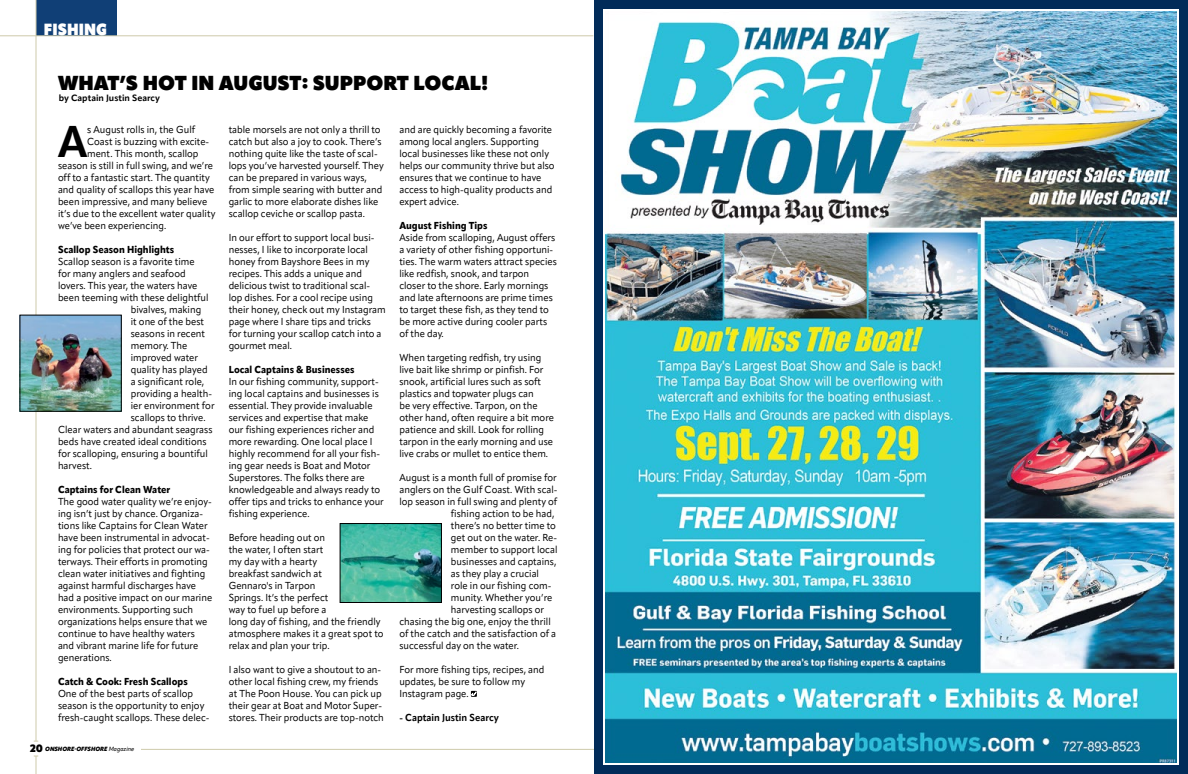
<style>
.page{position:relative;width:1188px;height:774px;background:#fff}
.page>*{position:absolute;margin:0;border:0;box-sizing:border-box;transform-origin:0 0}
.t1{font:700 43.9px "Apparat";color:#000;scale:.95 1}
.t2{font:800 20px "Apparat";color:#000}
.t3{font:800 16px "Apparat";color:#fff;scale:.95 1}
.t4{font:10px/12px "Apparat";color:#000;scale:.95 1}
.t5{font:800 10px "Apparat";color:#000;scale:.95 1}
.t6{font:700 10px "Apparat";color:#000;scale:.95 1}
.t7{font:700 9px "Apparat";color:#000}
.t8{font:italic 900 6px "Apparat";color:#000;scale:.95 1}
.s1{font-style:normal;font-size:10.5px}
.s2{font-weight:500}
</style>
<div class="page">
<svg style="left:594px;top:0;width:594px;height:774px;background:#163e68"></svg>
<img style="left:606px;top:12px;width:570px;height:750px">
<div style="left:36px;top:0;width:81px;height:36px;background:#103f76"></div>
<hr style="left:0;top:35px;width:593px;height:1px;background:#cecaaa">
<hr style="left:36px;top:0;width:1px;height:741px;background:#cecaaa">
<svg style="left:471px;top:691px;width:6px;height:6px"></svg>
<svg style="left:34px;top:756px;width:4px;height:18px"></svg>
<hr style="left:141px;top:749px;width:453px;height:1px;background:#cecaaa">
<img style="left:342px;top:525px;width:98px;height:76px">
<div style="left:340px;top:523px;width:102px;height:80px;border:1px solid #000"></div>
<img style="left:21px;top:317px;width:99px;height:93px">
<div style="left:19px;top:315px;width:103px;height:97px;border:1px solid #000"></div>
<h3 class="t3" style="left:44px;top:20px;width:68px">FISHING</h3>
<h2 class="t2" style="left:58px;top:70px;width:432px">WHAT’S HOT IN AUGUST: SUPPORT LOCAL!</h2>
<p class="t7" style="left:59px;top:93px;width:103px">by Captain Justin Searcy</p>
<h1 class="t1" style="left:58px;top:115px;width:32px">A</h1>
<p class="t4" style="left:87px;top:123px;width:115px">s August rolls in, the Gulf</p>
<p class="t4" style="left:399px;top:123px;width:165px">and are quickly becoming a favorite among local anglers. Supporting local businesses like these not only helps our community thrive but also ensures that we continue to have access to high-quality products and expert advice.</p>
<p class="t5" style="left:399px;top:219px;width:94px">August Fishing Tips</p>
<p class="t4" style="left:399px;top:231px;width:167px">Aside from scalloping, August offers a variety of other fishing opportuni&shy;ties. The warm waters attract species like redfish, snook, and tarpon closer to the shore. Early mornings and late afternoons are prime times to target these fish, as they tend to be more active during cooler parts of the day.</p>
<p class="t4" style="left:399px;top:351px;width:164px">When targeting redfish, try using live bait like shrimp or pinfish. For snook, artificial lures such as soft plastics and topwater plugs can<br>be very effective. Tarpon, on the other hand, often require a bit more patience and skill. Look for rolling tarpon in the early morning and use live crabs or mullet to entice them.</p>
<p class="t4" style="left:399px;top:471px;width:167px">August is a month full of promise for</p>
<p class="t4" style="left:399px;top:483px;width:168px">anglers on the Gulf Coast. With scal-</p>
<p class="t4" style="left:399px;top:495px;width:168px">lop season in full swing and plenty of</p>
<p class="t4" style="left:451px;top:507px;width:110px">fishing action to be had,</p>
<p class="t4" style="left:451px;top:519px;width:112px">there’s no better time to</p>
<p class="t4" style="left:451px;top:531px;width:113px">get out on the water. Re-</p>
<p class="t4" style="left:451px;top:543px;width:114px">member to support local</p>
<p class="t4" style="left:451px;top:555px;width:112px">businesses and captains,</p>
<p class="t4" style="left:451px;top:567px;width:94px">as they play a crucial</p>
<p class="t4" style="left:451px;top:579px;width:107px">role in our fishing com-</p>
<p class="t4" style="left:451px;top:591px;width:108px">munity. Whether you’re</p>
<p class="t4" style="left:451px;top:603px;width:100px">harvesting scallops or</p>
<p class="t4" style="left:399px;top:615px;width:161px">chasing the big one, enjoy the thrill</p>
<p class="t4" style="left:399px;top:627px;width:167px">of the catch and the satisfaction of a</p>
<p class="t4" style="left:399px;top:639px;width:127px">successful day on the water.</p>
<p class="t4" style="left:399px;top:663px;width:154px">For more fishing tips, recipes, and updates, be sure to follow my<br>Instagram page.</p>
<p class="t6" style="left:399px;top:711px;width:106px">- Captain Justin Searcy</p>
<p class="t4" style="left:229px;top:123px;width:165px">table morsels are not only a thrill to catch but also a joy to cook. There’s nothing quite like the taste of scal&shy;lops you’ve harvested yourself. They can be prepared in various ways, from simple searing with butter and garlic to more elaborate dishes like scallop ceviche or scallop pasta.</p>
<p class="t4" style="left:229px;top:231px;width:167px">In our effort to support local busi&shy;nesses, I like to incorporate local honey from Bayshore Bees in my recipes. This adds a unique and delicious twist to traditional scal&shy;lop dishes. For a cool recipe using their honey, check out my Instagram page where I share tips and tricks for turning your scallop catch into a gourmet meal.</p>
<p class="t5" style="left:229px;top:363px;width:134px">Local Captains &amp; Businesses</p>
<p class="t4" style="left:229px;top:375px;width:165px">In our fishing community, support&shy;ing local captains and businesses is essential. They provide invaluable services and expertise that make our fishing experiences richer and more rewarding. One local place I highly recommend for all your fish&shy;ing gear needs is Boat and Motor Superstores. The folks there are knowledgeable and always ready to offer tips and tricks to enhance your fishing experience.</p>
<p class="t4" style="left:229px;top:531px;width:164px">Before heading out on<br>the water, I often start<br>my day with a hearty<br>breakfast sandwich at<br>Gennaro's in Tarpon<br>Springs. It’s the perfect<br>way to fuel up before a<br>long day of fishing, and the friendly atmosphere makes it a great spot to relax and plan your trip.</p>
<p class="t4" style="left:229px;top:663px;width:165px">I also want to give a shoutout to an&shy;other local fishing crew, my friends at The Poon House. You can pick up their gear at Boat and Motor Super&shy;stores. Their products are top-notch</p>
<p class="t4" style="left:87px;top:135px;width:130px">Coast is buzzing with excite-</p>
<p class="t4" style="left:87px;top:147px;width:119px">ment. This month, scallop</p>
<p class="t4" style="left:58px;top:159px;width:165px">season is still in full swing, and we’re</p>
<p class="t4" style="left:58px;top:171px;width:161px">off to a fantastic start. The quantity</p>
<p class="t4" style="left:58px;top:183px;width:166px">and quality of scallops this year have</p>
<p class="t4" style="left:58px;top:195px;width:159px">been impressive, and many believe</p>
<p class="t4" style="left:58px;top:207px;width:167px">it’s due to the excellent water quality</p>
<p class="t4" style="left:58px;top:219px;width:115px">we’ve been experiencing.</p>
<p class="t5" style="left:58px;top:243px;width:124px">Scallop Season Highlights</p>
<p class="t4" style="left:58px;top:255px;width:145px">Scallop season is a favorite time</p>
<p class="t4" style="left:58px;top:267px;width:136px">for many anglers and seafood</p>
<p class="t4" style="left:58px;top:279px;width:148px">lovers. This year, the waters have</p>
<p class="t4" style="left:58px;top:291px;width:160px">been teeming with these delightful</p>
<p class="t4" style="left:131px;top:303px;width:76px">bivalves, making</p>
<p class="t4" style="left:131px;top:315px;width:79px">it one of the best</p>
<p class="t4" style="left:131px;top:327px;width:80px">seasons in recent</p>
<p class="t4" style="left:131px;top:339px;width:61px">memory. The</p>
<p class="t4" style="left:131px;top:351px;width:72px">improved water</p>
<p class="t4" style="left:131px;top:363px;width:82px">quality has played</p>
<p class="t4" style="left:131px;top:375px;width:79px">a significant role,</p>
<p class="t4" style="left:131px;top:387px;width:87px">providing a health-</p>
<p class="t4" style="left:131px;top:399px;width:90px">ier environment for</p>
<p class="t4" style="left:131px;top:411px;width:80px">scallops to thrive.</p>
<p class="t4" style="left:58px;top:423px;width:164px">Clear waters and abundant seagrass</p>
<p class="t4" style="left:58px;top:435px;width:158px">beds have created ideal conditions</p>
<p class="t4" style="left:58px;top:447px;width:159px">for scalloping, ensuring a bountiful</p>
<p class="t4" style="left:58px;top:459px;width:37px">harvest.</p>
<p class="t5" style="left:58px;top:483px;width:120px">Captains for Clean Water</p>
<p class="t4" style="left:58px;top:495px;width:164px">The good water quality we’re enjoy&shy;ing isn’t just by chance. Organiza&shy;tions like Captains for Clean Water have been instrumental in advocat&shy;ing for policies that protect our wa&shy;terways. Their efforts in promoting clean water initiatives and fighting against harmful discharges have had a positive impact on our marine environments. Supporting such organizations helps ensure that we continue to have healthy waters and vibrant marine life for future generations.</p>
<p class="t5" style="left:58px;top:675px;width:138px">Catch &amp; Cook: Fresh Scallops</p>
<p class="t4" style="left:58px;top:687px;width:161px">One of the best parts of scallop season is the opportunity to enjoy fresh-caught scallops. These delec-</p>
<p class="t8" style="left:30px;top:745px;width:111px"><span class="s1">20</span> ONSHORE-OFFSHORE <span class="s2">Magazine</span></p>
</div>
